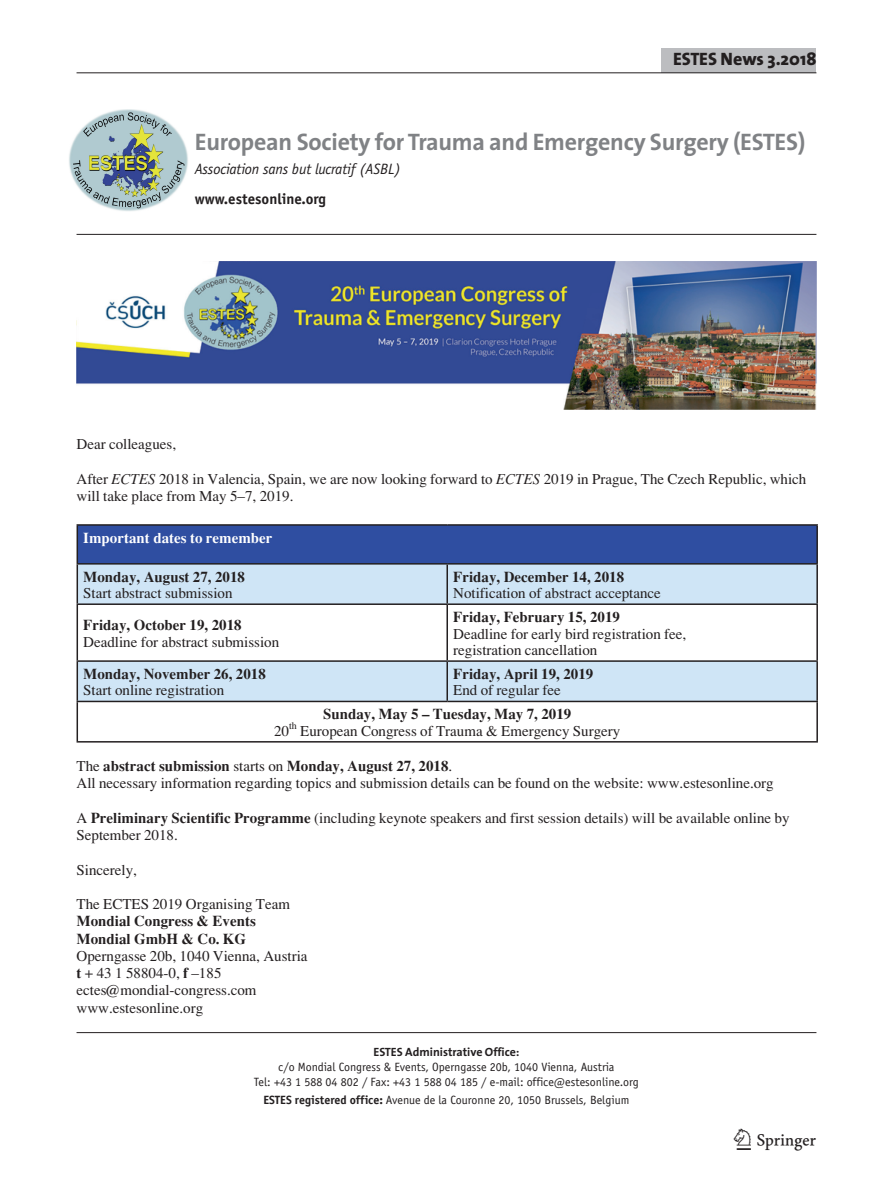
<style>
.page{position:relative;width:893px;height:1187px;background:#fff}
.page>*{position:absolute;margin:0;border:0;box-sizing:border-box;transform-origin:0 0}
.t1{font:30px "Springnew";color:#231f20}
.t2{font:700 24px "The Sans";letter-spacing:-.01em;color:#808285}
.t3{font:800 18px "The Sans";color:#231f20}
.t4{font:15px/17.2px "Times";color:#231f20}
.t5{font:700 15px/17.2px "Times";color:#231f20}
.t6{font:italic 15px "Officina Sans LT";letter-spacing:-.01em;color:#231f20}
.t7{font:700 15px "Times";color:#fff}
.t8{font:700 15px "Officina Sans LT";color:#231f20}
.t9{font:12px/15px "Officina Sans LT";color:#231f20;text-align:center}
.t10{font:700 12px "The Sans";color:#231f20}
.t11{font:10.05px "Times";color:#231f20}
.s1{font-style:italic}
.s2{font-weight:700}
</style>
<div class="page">
<div style="left:661px;top:48px;width:155px;height:25px;background:#bcbdc0"></div>
<hr style="left:77px;top:73px;width:739px;height:1px;background:#231f20">
<hr style="left:77px;top:234px;width:739px;height:1px;background:#231f20">
<img style="left:69px;top:109px;width:119px;height:102px">
<div style="left:77px;top:525px;width:740px;height:39px;background:#2f4ea1"></div>
<div style="left:78px;top:564px;width:738px;height:39px;background:#cfe5f6"></div>
<div style="left:78px;top:661px;width:738px;height:39px;background:#cfe5f6"></div>
<hr style="left:77px;top:524px;width:370px;height:1px;background:#231f20">
<hr style="left:77px;top:525px;width:1px;height:38px;background:#231f20">
<hr style="left:447px;top:524px;width:371px;height:1px;background:#231f20">
<hr style="left:816px;top:525px;width:2px;height:38px;background:#231f20">
<hr style="left:77px;top:563px;width:370px;height:1px;background:#231f20">
<hr style="left:77px;top:564px;width:1px;height:39px;background:#231f20">
<hr style="left:447px;top:563px;width:371px;height:1px;background:#231f20">
<hr style="left:446px;top:564px;width:2px;height:39px;background:#231f20">
<hr style="left:816px;top:564px;width:2px;height:39px;background:#231f20">
<hr style="left:77px;top:603px;width:370px;height:2px;background:#231f20">
<hr style="left:77px;top:605px;width:1px;height:55px;background:#231f20">
<hr style="left:447px;top:603px;width:371px;height:2px;background:#231f20">
<hr style="left:446px;top:605px;width:2px;height:55px;background:#231f20">
<hr style="left:816px;top:605px;width:2px;height:55px;background:#231f20">
<hr style="left:77px;top:660px;width:370px;height:1px;background:#231f20">
<hr style="left:77px;top:661px;width:1px;height:39px;background:#231f20">
<hr style="left:447px;top:660px;width:371px;height:1px;background:#231f20">
<hr style="left:446px;top:661px;width:2px;height:39px;background:#231f20">
<hr style="left:816px;top:661px;width:2px;height:39px;background:#231f20">
<hr style="left:77px;top:700px;width:370px;height:2px;background:#231f20">
<hr style="left:77px;top:702px;width:1px;height:39px;background:#231f20">
<hr style="left:447px;top:700px;width:371px;height:2px;background:#231f20">
<hr style="left:816px;top:702px;width:2px;height:39px;background:#231f20">
<hr style="left:77px;top:741px;width:741px;height:1px;background:#231f20">
<hr style="left:77px;top:1032px;width:739px;height:1px;background:#231f20">
<img style="left:77px;top:262px;width:739px;height:147px">
<p class="t3" style="left:673px;top:52px;width:145px">ESTES News 3.2018</p>
<h2 class="t2" style="left:195px;top:132px;width:612px">European Society for Trauma and Emergency Surgery (ESTES)</h2>
<p class="t6" style="left:195px;top:163px;width:207px">Association sans but lucratif (ASBL)</p>
<p class="t8" style="left:195px;top:193px;width:133px">www.estesonline.org</p>
<p class="t4" style="left:77px;top:437px;width:101px">Dear colleagues,</p>
<p class="t4" style="left:77px;top:471px;width:731px">After <span class="s1">ECTES</span> 2018 in Valencia, Spain, we are now looking forward to <span class="s1">ECTES</span> 2019 in Prague, The Czech Republic, which will take place from May 5–7, 2019.</p>
<p class="t7" style="left:83px;top:532px;width:191px">Important dates to remember</p>
<p class="t5" style="left:83px;top:569px;width:163px">Monday, August 27, 2018</p>
<p class="t4" style="left:83px;top:586px;width:151px">Start abstract submission</p>
<p class="t5" style="left:453px;top:569px;width:172px">Friday, December 14, 2018</p>
<p class="t4" style="left:453px;top:586px;width:209px">Notification of abstract acceptance</p>
<p class="t5" style="left:83px;top:618px;width:160px">Friday, October 19, 2018</p>
<p class="t4" style="left:83px;top:634px;width:197px">Deadline for abstract submission</p>
<p class="t5" style="left:453px;top:609px;width:168px">Friday, February 15, 2019</p>
<p class="t4" style="left:453px;top:626px;width:235px;line-height:16.5px">Deadline for early bird registration fee, registration cancellation</p>
<p class="t5" style="left:453px;top:666px;width:142px">Friday, April 19, 2019</p>
<p class="t4" style="left:453px;top:683px;width:109px">End of regular fee</p>
<p class="t5" style="left:323px;top:707px;width:250px">Sunday, May 5 – Tuesday, May 7, 2019</p>
<p class="t5" style="left:83px;top:666px;width:184px">Monday, November 26, 2018</p>
<p class="t4" style="left:83px;top:683px;width:142px">Start online registration</p>
<p class="t4" style="left:274px;top:723px;width:16px">20</p>
<p class="t11" style="left:289px;top:722px;width:9px">th</p>
<p class="t4" style="left:300px;top:723px;width:322px">European Congress of Trauma &amp; Emergency Surgery</p>
<p class="t4" style="left:77px;top:758px;width:699px">The <span class="s2">abstract submission</span> starts on <span class="s2">Monday, August 27, 2018</span>.<br>All necessary information regarding topics and submission details can be found on the website: www.estesonline.org</p>
<p class="t4" style="left:77px;top:810px;width:715px">A <span class="s2">Preliminary Scientific Programme</span> (including keynote speakers and first session details) will be available online by<br>September 2018.</p>
<p class="t4" style="left:77px;top:862px;width:62px">Sincerely,</p>
<p class="t4" style="left:77px;top:896px;width:215px">The ECTES 2019 Organising Team</p>
<p class="t5" style="left:77px;top:914px;width:181px">Mondial Congress &amp; Events<br>Mondial GmbH &amp; Co. KG</p>
<p class="t4" style="left:77px;top:948px;width:232px">Operngasse 20b, 1040 Vienna, Austria <span class="s2">t</span> + 43 1 58804-0, <span class="s2">f</span> –185 ectes@mondial-congress.com www.estesonline.org</p>
<p class="t10" style="left:373px;top:1046px;width:147px">ESTES Administrative Office:</p>
<p class="t9" style="left:254px;top:1060px;width:386px">c/o Mondial Congress &amp; Events, Operngasse 20b, 1040 Vienna, Austria<br>Tel: +43 1 588 04 802 / Fax: +43 1 588 04 185 / e-mail: office@estesonline.org</p>
<p class="t9" style="left:263px;top:1093px;width:367px"><span class="s2">ESTES registered office:</span> Avenue de la Couronne 20, 1050 Brussels, Belgium</p>
<h1 class="t1" style="left:737px;top:1128px;width:81px">123</h1>
</div>
